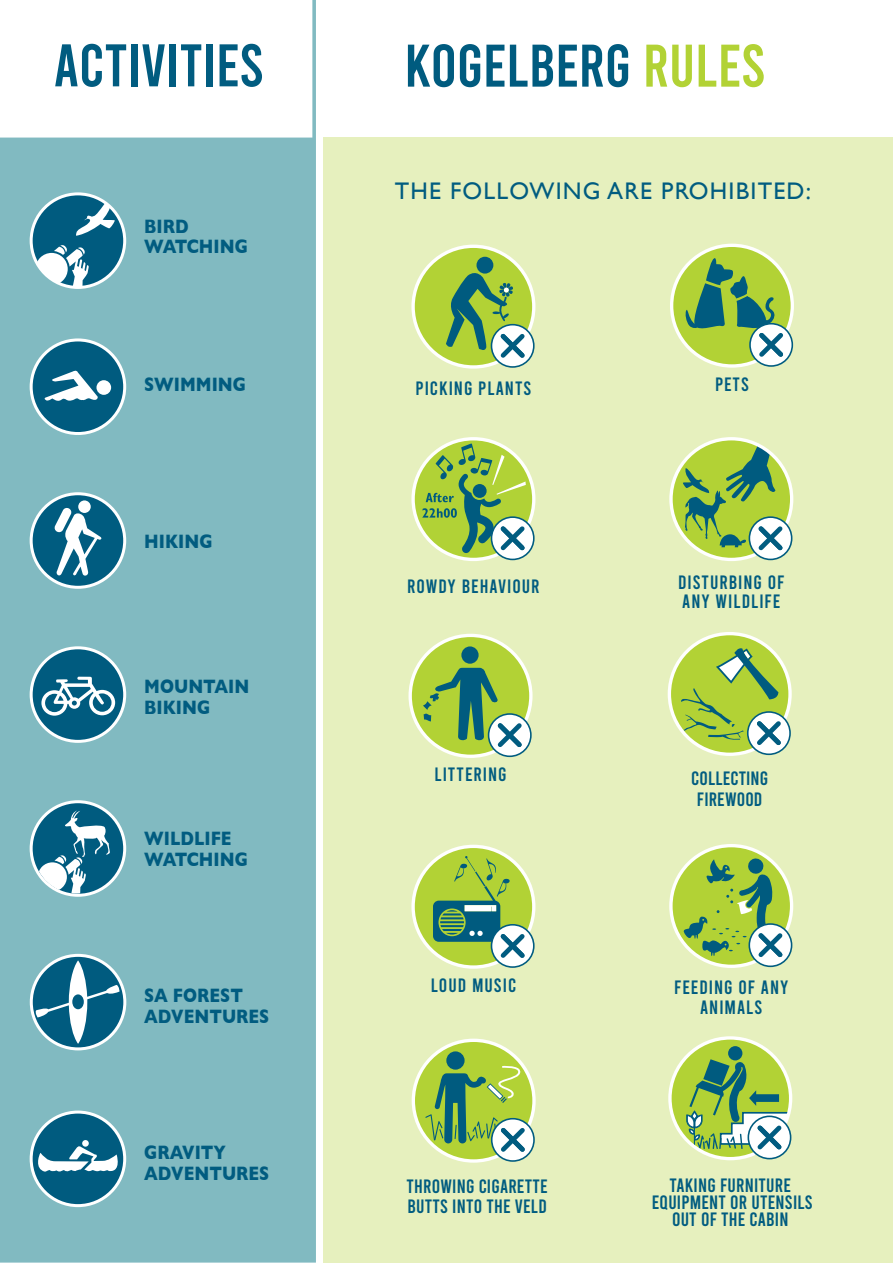
<style>
.page{position:relative;width:893px;height:1263px;background:#fff}
.page>*{position:absolute;margin:0;border:0;box-sizing:border-box;transform-origin:0 0}
.t1{font:60px "Bebas";color:#005b7f}
.t2{font:60px "Bebas";color:#015c80}
.t3{font:24px "Gill Sans";letter-spacing:.05em;color:#015c80}
.t4{font:700 19.8px/21px "Gill Sans";color:#015c80;scale:.83 1}
.t5{font:19.35px/17.2px "Bebas";letter-spacing:.015em;color:#015c80;text-align:center}
.t6{font:19.35px/19.5px "Bebas";letter-spacing:.05em;color:#015c80}
.s1{color:#b2d235}
</style>
<div class="page">
<svg style="left:0;top:0;width:316px;height:1262px;background:#91c2c8"></svg>
<div style="left:324px;top:138px;width:569px;height:1125px;background:#e6f0be"></div>
<svg style="left:669px;top:634px;width:121px;height:120px"></svg>
<div style="left:668px;top:632px;width:124px;height:124px;border:3px solid #fff;border-radius:50%"></div>
<svg style="left:748px;top:712px;width:42px;height:42px"></svg>
<div style="left:747px;top:711px;width:44px;height:44px;border:2px solid #015c80;border-radius:50%"></div>
<svg style="left:680px;top:647px;width:105px;height:102px;background:#a6c95e"></svg>
<svg style="left:410px;top:635px;width:121px;height:121px"></svg>
<div style="left:408px;top:634px;width:125px;height:124px;border:3px solid #fff;border-radius:50%"></div>
<svg style="left:489px;top:714px;width:42px;height:42px"></svg>
<div style="left:488px;top:713px;width:44px;height:44px;border:2px solid #015c80;border-radius:50%"></div>
<svg style="left:423px;top:646px;width:103px;height:105px;background:#90ba60"></svg>
<svg style="left:672px;top:245px;width:120px;height:121px"></svg>
<div style="left:670px;top:244px;width:124px;height:124px;border:3px solid #fff;border-radius:50%"></div>
<svg style="left:750px;top:324px;width:42px;height:42px"></svg>
<div style="left:749px;top:323px;width:44px;height:44px;border:2px solid #015c80;border-radius:50%"></div>
<svg style="left:685px;top:257px;width:102px;height:104px;background:#8ab662"></svg>
<div style="left:413px;top:246px;width:121px;height:121px;background:#b2d235;border-radius:50%"></div>
<div style="left:411px;top:245px;width:124px;height:124px;border:3px solid #fff;border-radius:50%"></div>
<svg style="left:491px;top:325px;width:43px;height:42px"></svg>
<div style="left:491px;top:324px;width:44px;height:44px;border:2px solid #015c80;border-radius:50%"></div>
<svg style="left:446px;top:257px;width:83px;height:105px"></svg>
<svg style="left:671px;top:439px;width:121px;height:120px"></svg>
<div style="left:669px;top:437px;width:124px;height:124px;border:3px solid #fff;border-radius:50%"></div>
<svg style="left:749px;top:517px;width:43px;height:42px"></svg>
<div style="left:749px;top:516px;width:43px;height:44px;border:2px solid #015c80;border-radius:50%"></div>
<svg style="left:683px;top:444px;width:104px;height:111px;background:#94bd62"></svg>
<svg style="left:413px;top:439px;width:121px;height:120px"></svg>
<div style="left:411px;top:437px;width:124px;height:124px;border:3px solid #fff;border-radius:50%"></div>
<svg style="left:491px;top:517px;width:43px;height:42px"></svg>
<div style="left:491px;top:516px;width:44px;height:44px;border:2px solid #015c80;border-radius:50%"></div>
<svg style="left:422px;top:443px;width:107px;height:112px;background:#9ac165"></svg>
<svg style="left:413px;top:846px;width:121px;height:121px;background:#bdd853"></svg>
<div style="left:411px;top:845px;width:124px;height:124px;border:3px solid #fff;border-radius:50%"></div>
<svg style="left:491px;top:925px;width:43px;height:42px"></svg>
<div style="left:491px;top:924px;width:44px;height:44px;border:2px solid #015c80;border-radius:50%"></div>
<svg style="left:433px;top:856px;width:96px;height:106px;background:#8db866"></svg>
<svg style="left:671px;top:846px;width:121px;height:120px"></svg>
<div style="left:669px;top:844px;width:124px;height:124px;border:3px solid #fff;border-radius:50%"></div>
<svg style="left:749px;top:924px;width:43px;height:42px"></svg>
<div style="left:748px;top:923px;width:44px;height:44px;border:2px solid #015c80;border-radius:50%"></div>
<svg style="left:683px;top:858px;width:104px;height:103px;background:#98bf5f"></svg>
<svg style="left:670px;top:1038px;width:121px;height:120px;background:#bad74d"></svg>
<div style="left:728px;top:1046px;width:14px;height:14px;background:#005b7f;border-radius:50%"></div>
<div style="left:668px;top:1036px;width:124px;height:124px;border:3px solid #fff;border-radius:50%"></div>
<div style="left:748px;top:1116px;width:43px;height:42px;background:#fff;border-radius:50%"></div>
<div style="left:747px;top:1115px;width:44px;height:44px;border:2px solid #015c80;border-radius:50%"></div>
<svg style="left:686px;top:1059px;width:105px;height:95px;background:#94bc73"></svg>
<svg style="left:413px;top:1040px;width:121px;height:121px;background:#bdd853"></svg>
<div style="left:412px;top:1039px;width:124px;height:124px;border:3px solid #fff;border-radius:50%"></div>
<div style="left:446px;top:1051px;width:19px;height:19px;background:#005b7f;border-radius:50%"></div>
<svg style="left:492px;top:1119px;width:42px;height:42px"></svg>
<div style="left:491px;top:1118px;width:44px;height:44px;border:2px solid #015c80;border-radius:50%"></div>
<svg style="left:425px;top:1065px;width:104px;height:91px;background:#92bb62"></svg>
<svg style="left:31px;top:194px;width:94px;height:93px"></svg>
<svg style="left:36px;top:199px;width:79px;height:88px"></svg>
<div style="left:30px;top:192px;width:96px;height:97px;border:3px solid #fff;border-radius:50%"></div>
<div style="left:30px;top:338px;width:96px;height:97px;background:#005b7f;border:3px solid #fff;border-radius:50%"></div>
<div style="left:96px;top:380px;width:15px;height:15px;background:#fff;border-radius:50%"></div>
<svg style="left:44px;top:370px;width:54px;height:31px"></svg>
<div style="left:31px;top:648px;width:94px;height:93px;background:#005b7f;border-radius:50%"></div>
<div style="left:30px;top:646px;width:96px;height:97px;border:3px solid #fff;border-radius:50%"></div>
<div style="left:31px;top:494px;width:94px;height:93px;background:#005c80;border-radius:50%"></div>
<div style="left:30px;top:492px;width:96px;height:97px;border:3px solid #fff;border-radius:50%"></div>
<svg style="left:54px;top:508px;width:48px;height:68px"></svg>
<div style="left:78px;top:500px;width:13px;height:13px;background:#fff;border-radius:50%"></div>
<svg style="left:41px;top:676px;width:74px;height:40px"></svg>
<svg style="left:31px;top:802px;width:94px;height:93px"></svg>
<div style="left:30px;top:800px;width:96px;height:97px;border:3px solid #fff;border-radius:50%"></div>
<svg style="left:39px;top:810px;width:71px;height:83px"></svg>
<div style="left:31px;top:1112px;width:94px;height:93px;background:#005b7f;border-radius:50%"></div>
<div style="left:30px;top:1110px;width:96px;height:97px;border:3px solid #fff;border-radius:50%"></div>
<div style="left:82px;top:1140px;width:7px;height:7px;background:#fff;border-radius:50%"></div>
<svg style="left:35px;top:1145px;width:83px;height:28px"></svg>
<svg style="left:31px;top:955px;width:94px;height:94px"></svg>
<div style="left:30px;top:954px;width:96px;height:96px;border:3px solid #fff;border-radius:50%"></div>
<svg style="left:35px;top:960px;width:84px;height:84px"></svg>
<h1 class="t2" style="left:54px;top:35px;width:212px">ACTIVITIES</h1>
<h1 class="t1" style="left:404px;top:36px;width:363px">KOGELBERG <span class="s1">RULES</span></h1>
<p class="t4" style="left:144px;top:216px;width:126px;line-height:19.8px">BIRD<br>WATCHING</p>
<p class="t4" style="left:144px;top:373px;width:124px">SWIMMING</p>
<p class="t4" style="left:144px;top:531px;width:84px">HIKING</p>
<p class="t4" style="left:144px;top:675px;width:128px">MOUNTAIN<br>BIKING</p>
<p class="t4" style="left:144px;top:828px;width:126px">WILDLIFE<br>WATCHING</p>
<p class="t4" style="left:144px;top:984px;width:152px">SA FOREST<br>ADVENTURES</p>
<p class="t4" style="left:144px;top:1141px;width:152px">GRAVITY<br>ADVENTURES</p>
<p class="t3" style="left:395px;top:177px;width:418px">THE FOLLOWING ARE PROHIBITED:</p>
<p class="t6" style="left:416px;top:378px;width:117px">PICKING PLANTS</p>
<p class="t5" style="left:715px;top:376px;width:35px">PETS</p>
<p class="t6" style="left:407px;top:576px;width:134px">ROWDY BEHAVIOUR</p>
<p class="t6" style="left:678px;top:572px;width:108px">DISTURBING OF<br>ANY WILDLIFE</p>
<p class="t6" style="left:434px;top:765px;width:74px">LITTERING</p>
<p class="t5" style="left:691px;top:768px;width:79px;line-height:21px">COLLECTING<br>FIREWOOD</p>
<p class="t6" style="left:431px;top:976px;width:87px">LOUD MUSIC</p>
<p class="t6" style="left:674px;top:978px;width:116px;text-align:center">FEEDING OF ANY<br>ANIMALS</p>
<p class="t5" style="left:407px;top:1177px;width:143px;line-height:19.5px;text-align:left">THROWING CIGARETTE<br>BUTTS INTO THE VELD</p>
<p class="t5" style="left:652px;top:1176px;width:163px">TAKING FURNITURE<br>EQUIPMENT OR UTENSILS<br>OUT OF THE CABIN</p>
</div>
